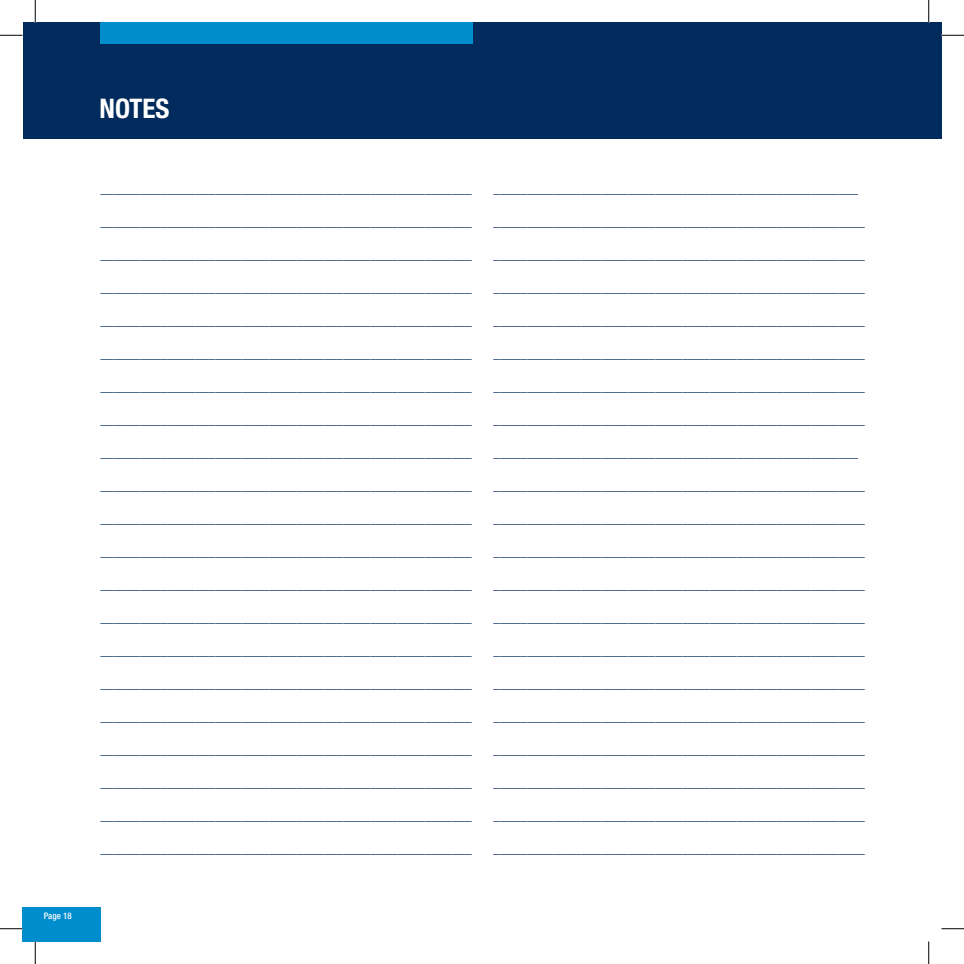
<style>
.page{position:relative;width:964px;height:964px;background:#fff}
.page>*{position:absolute;margin:0;border:0;box-sizing:border-box;transform-origin:0 0}
.t1{font:700 condensed 27px "Helvetica Neue LT Std";color:#fff}
.t2{font:condensed 13.5px "Helvetica Neue LT Std";color:#002b5c}
.t3{font:500 condensed 9px "Helvetica Neue LT Std";color:#fff}
</style>
<div class="page">
<div style="left:22px;top:22px;width:919px;height:117px;background:#002b5c"></div>
<div style="left:100px;top:23px;width:372px;height:21px;background:#008dce"></div>
<div style="left:22px;top:906px;width:78px;height:35px;background:#008dce"></div>
<svg style="left:0;top:35px;width:22px;height:1px"></svg>
<svg style="left:941px;top:35px;width:22px;height:1px"></svg>
<svg style="left:0;top:928px;width:22px;height:1px"></svg>
<svg style="left:941px;top:928px;width:22px;height:1px"></svg>
<svg style="left:35px;top:0;width:1px;height:22px"></svg>
<svg style="left:35px;top:941px;width:1px;height:22px"></svg>
<svg style="left:928px;top:0;width:1px;height:22px"></svg>
<svg style="left:928px;top:941px;width:1px;height:22px"></svg>
<h1 class="t1" style="left:99px;top:92px;width:71px">NOTES</h1>
<p class="t3" style="left:44px;top:910px;width:29px">Page 18</p>
<p class="t2" style="left:100px;top:180px;width:373px">_______________________________________________________</p>
<p class="t2" style="left:100px;top:213px;width:373px">_______________________________________________________</p>
<p class="t2" style="left:100px;top:246px;width:373px">_______________________________________________________</p>
<p class="t2" style="left:100px;top:279px;width:373px">_______________________________________________________</p>
<p class="t2" style="left:100px;top:312px;width:373px">_______________________________________________________</p>
<p class="t2" style="left:100px;top:345px;width:373px">_______________________________________________________</p>
<p class="t2" style="left:100px;top:378px;width:373px">_______________________________________________________</p>
<p class="t2" style="left:100px;top:411px;width:373px">_______________________________________________________</p>
<p class="t2" style="left:100px;top:444px;width:373px">_______________________________________________________</p>
<p class="t2" style="left:100px;top:477px;width:373px">_______________________________________________________</p>
<p class="t2" style="left:100px;top:510px;width:373px">_______________________________________________________</p>
<p class="t2" style="left:100px;top:543px;width:373px">_______________________________________________________</p>
<p class="t2" style="left:100px;top:576px;width:373px">_______________________________________________________</p>
<p class="t2" style="left:100px;top:609px;width:373px">_______________________________________________________</p>
<p class="t2" style="left:100px;top:642px;width:373px">_______________________________________________________</p>
<p class="t2" style="left:100px;top:675px;width:373px">_______________________________________________________</p>
<p class="t2" style="left:100px;top:708px;width:373px">_______________________________________________________</p>
<p class="t2" style="left:100px;top:741px;width:373px">_______________________________________________________</p>
<p class="t2" style="left:100px;top:774px;width:373px">_______________________________________________________</p>
<p class="t2" style="left:100px;top:807px;width:373px">_______________________________________________________</p>
<p class="t2" style="left:100px;top:840px;width:373px">_______________________________________________________</p>
<p class="t2" style="left:493px;top:180px;width:366px">______________________________________________________</p>
<p class="t2" style="left:493px;top:213px;width:373px">_______________________________________________________</p>
<p class="t2" style="left:493px;top:246px;width:373px">_______________________________________________________</p>
<p class="t2" style="left:493px;top:279px;width:373px">_______________________________________________________</p>
<p class="t2" style="left:493px;top:312px;width:373px">_______________________________________________________</p>
<p class="t2" style="left:493px;top:345px;width:373px">_______________________________________________________</p>
<p class="t2" style="left:493px;top:378px;width:373px">_______________________________________________________</p>
<p class="t2" style="left:493px;top:411px;width:373px">_______________________________________________________</p>
<p class="t2" style="left:493px;top:444px;width:366px">______________________________________________________</p>
<p class="t2" style="left:493px;top:477px;width:373px">_______________________________________________________</p>
<p class="t2" style="left:493px;top:510px;width:373px">_______________________________________________________</p>
<p class="t2" style="left:493px;top:543px;width:373px">_______________________________________________________</p>
<p class="t2" style="left:493px;top:576px;width:373px">_______________________________________________________</p>
<p class="t2" style="left:493px;top:609px;width:373px">_______________________________________________________</p>
<p class="t2" style="left:493px;top:642px;width:373px">_______________________________________________________</p>
<p class="t2" style="left:493px;top:675px;width:373px">_______________________________________________________</p>
<p class="t2" style="left:493px;top:708px;width:373px">_______________________________________________________</p>
<p class="t2" style="left:493px;top:741px;width:373px">_______________________________________________________</p>
<p class="t2" style="left:493px;top:774px;width:373px">_______________________________________________________</p>
<p class="t2" style="left:493px;top:807px;width:373px">_______________________________________________________</p>
<p class="t2" style="left:493px;top:840px;width:373px">_______________________________________________________</p>
</div>
